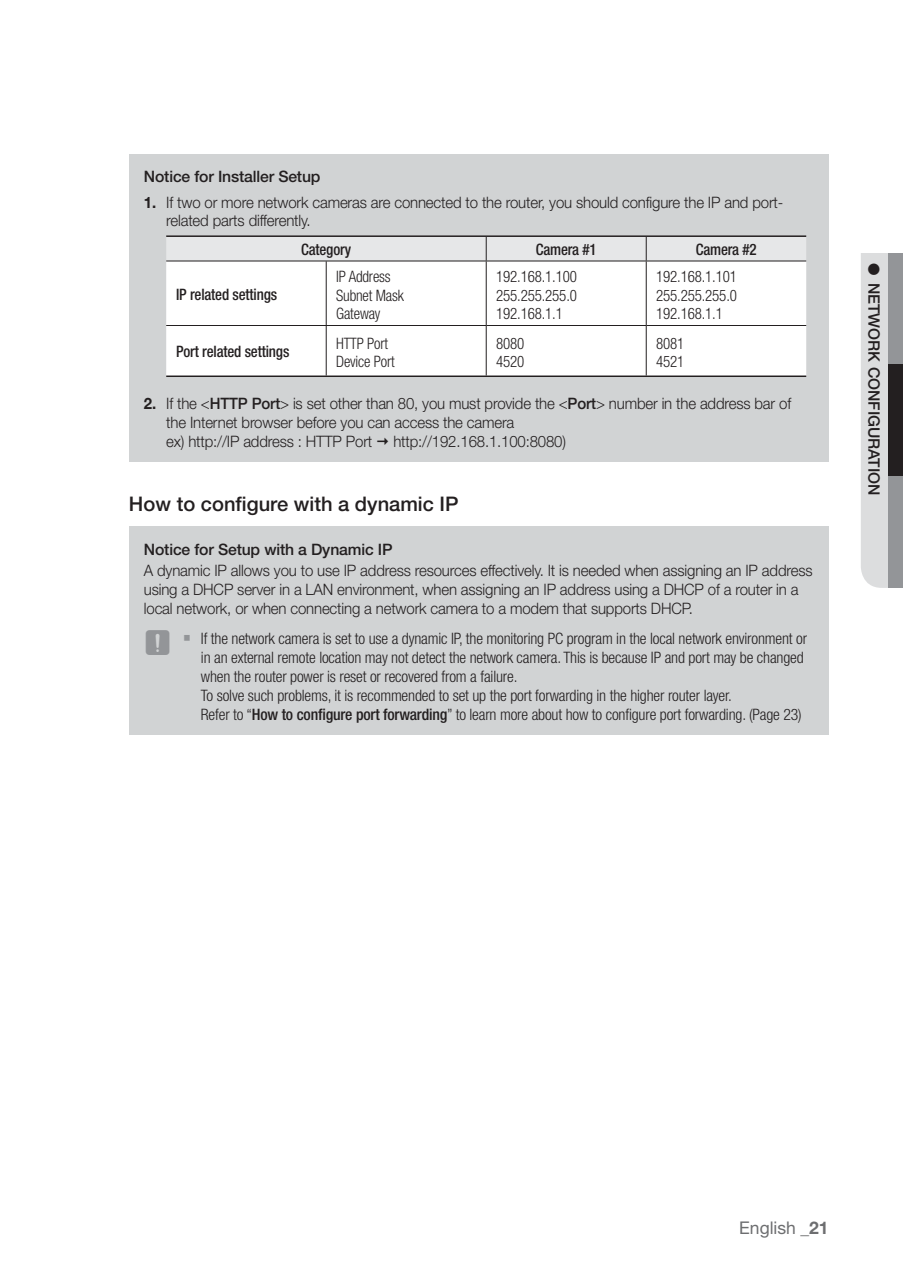
<style>
.page{position:relative;width:903px;height:1275px;background:#fff}
.page>*{position:absolute;margin:0;border:0;box-sizing:border-box;transform-origin:0 0}
.t1{font:500 20.12px "Helvetica Neue cp";color:#231f20}
.t2{font:17.5px "Helvetica Neue cp";color:#6d6e70}
.t3{font:300 15.75px/18.9px "Helvetica Neue cp";letter-spacing:-.01em;color:#231f20;scale:.95 1}
.t4{font:300 condensed 15.75px/18.9px "Helvetica Neue cp";letter-spacing:-.01em;color:#231f20}
.t5{font:300 condensed 15.75px/18.9px "Helvetica Neue cp";letter-spacing:-.01em;color:#231f20;scale:.95 1}
.t6{font:500 15.75px "Helvetica Neue cp";letter-spacing:-.01em;color:#231f20}
.t7{font:500 condensed 15.75px "Helvetica Neue cp";letter-spacing:-.01em;color:#231f20;scale:.95 1}
.s1{font-weight:700}
.s2{font-weight:500}
.s3{font-family:"SIBD P1400";font-weight:400;font-stretch:normal;font-size:28px;color:#939598}
</style>
<div class="page">
<div style="left:861px;top:253px;width:27px;height:335px;background:#dcddde"></div>
<div style="left:888px;top:253px;width:15px;height:335px;background:#939598"></div>
<div style="left:888px;top:365px;width:15px;height:111px;background:#231f20"></div>
<div style="left:129px;top:154px;width:699px;height:308px;background:#d1d3d4"></div>
<div style="left:166px;top:262px;width:640px;height:113px;background:#fff"></div>
<div style="left:166px;top:237px;width:640px;height:24px;background:#e6e7e8"></div>
<hr style="left:166px;top:261px;width:320px;height:1px;background:#231f20">
<hr style="left:326px;top:261px;width:1px;height:64px;background:#231f20">
<hr style="left:486px;top:261px;width:160px;height:1px;background:#231f20">
<hr style="left:486px;top:261px;width:1px;height:64px;background:#231f20">
<hr style="left:646px;top:261px;width:160px;height:1px;background:#231f20">
<hr style="left:646px;top:261px;width:1px;height:64px;background:#231f20">
<hr style="left:166px;top:325px;width:320px;height:1px;background:#231f20">
<hr style="left:326px;top:326px;width:1px;height:49px;background:#231f20">
<hr style="left:486px;top:325px;width:160px;height:1px;background:#231f20">
<hr style="left:486px;top:326px;width:1px;height:49px;background:#231f20">
<hr style="left:646px;top:325px;width:160px;height:1px;background:#231f20">
<hr style="left:646px;top:326px;width:1px;height:49px;background:#231f20">
<hr style="left:166px;top:235px;width:640px;height:2px;background:#231f20">
<hr style="left:166px;top:375px;width:640px;height:2px;background:#231f20">
<div style="left:129px;top:526px;width:699px;height:208px;background:#d1d3d4"></div>
<p class="t6" style="left:144px;top:171px;width:178px">Notice for Installer Setup</p>
<p class="t3" style="left:166px;top:194px;width:651px;text-indent:-22px"><span class="s1">1.</span> If two or more network cameras are connected to the router, you should configure the IP and port&shy;related parts differently.</p>
<p class="t7" style="left:301px;top:244px;width:54px">Category</p>
<p class="t7" style="left:536px;top:244px;width:66px">Camera #1</p>
<p class="t7" style="left:696px;top:244px;width:66px">Camera #2</p>
<p class="t7" style="left:176px;top:289px;width:108px">IP related settings</p>
<p class="t5" style="left:336px;top:268px;width:73px">IP Address<br>Subnet Mask<br>Gateway</p>
<p class="t5" style="left:496px;top:268px;width:87px;text-align:justify">192.168.1.100<br>255.255.255.0<br>192.168.1.1</p>
<p class="t5" style="left:656px;top:268px;width:87px;text-align:justify">192.168.1.101<br>255.255.255.0<br>192.168.1.1</p>
<p class="t7" style="left:176px;top:346px;width:121px">Port related settings</p>
<p class="t5" style="left:336px;top:335px;width:63px">HTTP Port<br>Device Port</p>
<p class="t5" style="left:496px;top:335px;width:31px">8080<br>4520</p>
<p class="t5" style="left:656px;top:335px;width:31px">8081<br>4521</p>
<p class="t3" style="left:166px;top:395px;width:659px;text-indent:-22px"><span class="s1">2.</span> If the &lt;<span class="s2">HTTP Port</span>&gt; is set other than 80, you must provide the &lt;<span class="s2">Port</span>&gt; number in the address bar of the Internet browser before you can access the camera<br>ex) http://IP address : HTTP Port</p>
<p class="t3" style="left:393px;top:433px;width:183px">http://192.168.1.100:8080)</p>
<p class="t1" style="left:129px;top:497px;width:331px">How to configure with a dynamic IP</p>
<p class="t6" style="left:144px;top:543px;width:250px">Notice for Setup with a Dynamic IP</p>
<p class="t3" style="left:144px;top:562px;width:705px">A dynamic IP allows you to use IP address resources effectively. It is needed when assigning an IP address using a DHCP server in a LAN environment, when assigning an IP address using a DHCP of a router in a local network, or when connecting a network camera to a modem that supports DHCP.</p>
<p class="t4" style="left:201px;top:630px;width:608px;text-indent:-57px"><span class="s3">J</span> If the network camera is set to use a dynamic IP, the monitoring PC program in the local network environment or in an external remote location may not detect the network camera. This is because IP and port may be changed when the router power is reset or recovered from a failure.<br>To solve such problems, it is recommended to set up the port forwarding in the higher router layer.<br>Refer to “<span class="s2">How to configure port forwarding</span>” to learn more about how to configure port forwarding. (Page 23)</p>
<p class="t6" style="left:879px;top:263px;width:234px;rotate:90deg">● NETWORK CONFIGURATION</p>
<p class="t2" style="left:739px;top:1222px;width:91px">English <span class="s1">_21</span></p>
</div>
